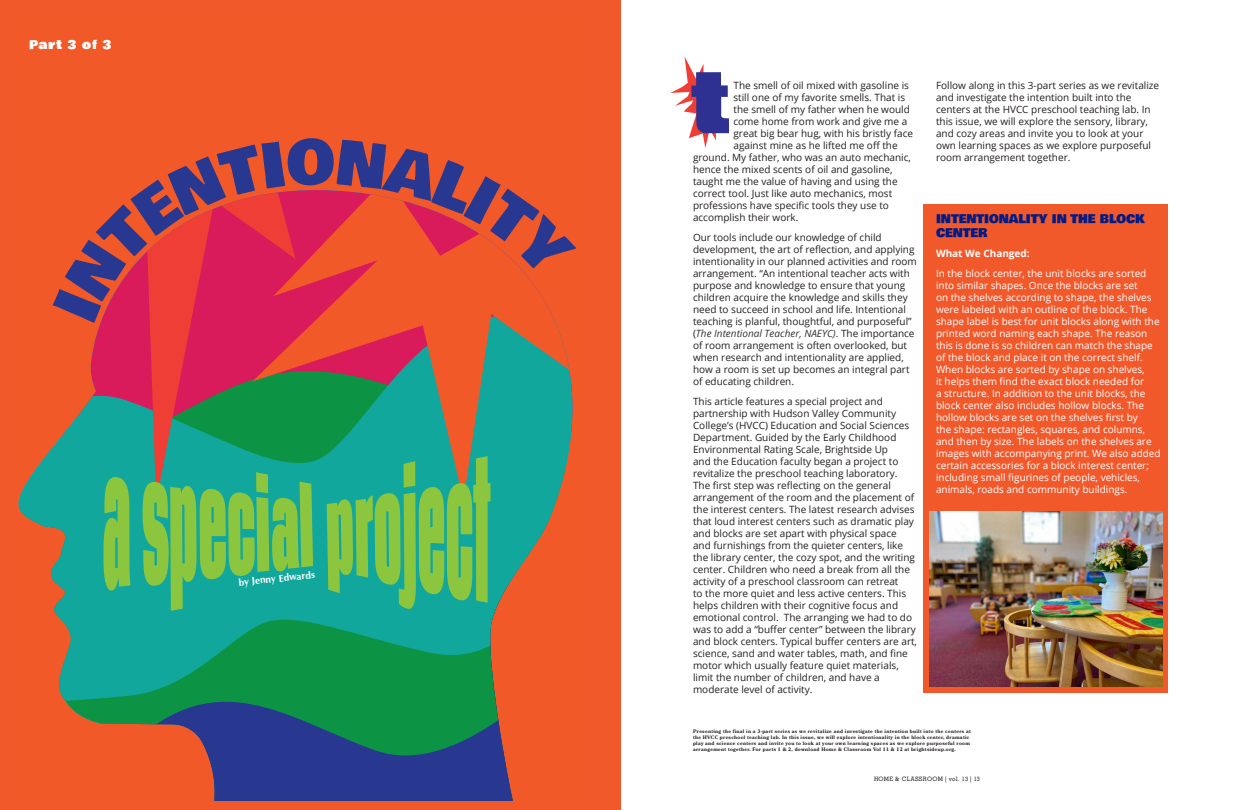
<style>
.page{position:relative;width:1242px;height:810px;background:#fff}
.page>*{position:absolute;margin:0;border:0;box-sizing:border-box;transform-origin:0 0}
.t1{font:82.3px "Bowlby One";color:#2e3092}
.t2{font:12px/14.4px "Bowlby One";color:#001c88}
.contents{font:12px "Bowlby One";letter-spacing:.06em;color:#fff}
.t3{font:10px/12px "Open Sans";color:#231f20}
.t4{font:10px/12px "Open Sans";color:#fff}
.t5{font:700 10px "Open Sans";color:#fff}
.t6{font:700 10px "Optima";color:#fff}
.t7{font:500 6px "Memphis";letter-spacing:.05em;color:#231f20}
.contents-2{font:700 5px/6px "Bookmania";letter-spacing:.06em;color:#231f20}
.s1{font-style:italic;color:#323133}
</style>
<div class="page">
<div style="left:0;top:0;width:621px;height:810px;background:#f1592b"></div>
<div style="left:923px;top:205px;width:245px;height:488px;background:#f1592b"></div>
<svg style="left:67px;top:703px;width:446px;height:98px"></svg>
<svg style="left:18px;top:394px;width:555px;height:162px;fill:#12a79d"></svg>
<svg style="left:296px;top:323px;width:276px;height:177px;fill:#12a79d"></svg>
<svg style="left:50px;top:556px;width:478px;height:147px;background:#29966c"></svg>
<svg style="left:18px;top:323px;width:278px;height:179px"></svg>
<svg style="left:103px;top:477px;width:27px;height:114px;background:#72bf50"></svg>
<svg style="left:143px;top:472px;width:170px;height:139px;background:#4fb66c"></svg>
<svg style="left:327px;top:456px;width:164px;height:153px;background:#54b669"></svg>
<svg style="left:670px;top:57px;width:46px;height:91px"></svg>
<img style="left:929px;top:512px;width:233px;height:174px">
<svg style="left:100px;top:190px;width:456px;height:133px"></svg>
<p class="contents" style="left:29px;top:35px;width:84px">Part 3 of 3</p>
<p class="t6" style="left:238px;top:577px;width:78px;rotate:-6deg">by Jenny Edwards</p>
<h1 class="t1" style="left:690px;top:42px;width:43px">t</h1>
<p class="t3" style="left:734px;top:79px;width:177px">The smell of oil mixed with gasoline is</p>
<p class="t3" style="left:734px;top:91px;width:173px">still one of my favorite smells. That is</p>
<p class="t3" style="left:734px;top:103px;width:178px">the smell of my father when he would</p>
<p class="t3" style="left:734px;top:115px;width:175px">come home from work and give me a</p>
<p class="t3" style="left:734px;top:127px;width:181px">great big bear hug, with his bristly face</p>
<p class="t3" style="left:734px;top:139px;width:166px">against mine as he lifted me off the</p>
<p class="t3" style="left:693px;top:151px;width:219px">ground. My father, who was an auto mechanic,</p>
<p class="t3" style="left:693px;top:163px;width:201px">hence the mixed scents of oil and gasoline,</p>
<p class="t3" style="left:693px;top:175px;width:206px">taught me the value of having and using the</p>
<p class="t3" style="left:693px;top:187px;width:201px">correct tool. Just like auto mechanics, most</p>
<p class="t3" style="left:693px;top:199px;width:197px">professions have specific tools they use to</p>
<p class="t3" style="left:693px;top:211px;width:107px">accomplish their work.</p>
<p class="t3" style="left:693px;top:231px;width:225px">Our tools include our knowledge of child development, the art of reflection, and applying intentionality in our planned activities and room arrangement. “An intentional teacher acts with purpose and knowledge to ensure that young children acquire the knowledge and skills they need to succeed in school and life. Intentional teaching is planful, thoughtful, and purposeful” (<span class="s1">The Intentional Teacher, NAEYC)</span>. The importance of room arrangement is often overlooked, but when research and intentionality are applied, how a room is set up becomes an integral part of educating children.</p>
<p class="t3" style="left:693px;top:395px;width:226px">This article features a special project and partnership with Hudson Valley Community College’s (HVCC) Education and Social Sciences Department. Guided by the Early Childhood Environmental Rating Scale, Brightside Up<br>and the Education faculty began a project to revitalize the preschool teaching laboratory.<br>The first step was reflecting on the general arrangement of the room and the placement of the interest centers. The latest research advises that loud interest centers such as dramatic play and blocks are set apart with physical space and furnishings from the quieter centers, like the library center, the cozy spot, and the writing center. Children who need a break from all the activity of a preschool classroom can retreat<br>to the more quiet and less active centers. This helps children with their cognitive focus and emotional control. The arranging we had to do was to add a “buffer center” between the library and block centers. Typical buffer centers are art, science, sand and water tables, math, and fine motor which usually feature quiet materials, limit the number of children, and have a moderate level of activity.</p>
<p class="t3" style="left:936px;top:79px;width:225px">Follow along in this 3-part series as we revitalize and investigate the intention built into the centers at the HVCC preschool teaching lab. In this issue, we will explore the sensory, library, and cozy areas and invite you to look at your own learning spaces as we explore purposeful room arrangement together.</p>
<p class="t2" style="left:936px;top:212px;width:210px">INTENTIONALITY IN THE BLOCK<br>CENTER</p>
<p class="t5" style="left:936px;top:247px;width:95px">What We Changed:</p>
<p class="t4" style="left:936px;top:268px;width:226px">In the block center, the unit blocks are sorted into similar shapes. Once the blocks are set<br>on the shelves according to shape, the shelves were labeled with an outline of the block. The shape label is best for unit blocks along with the printed word naming each shape. The reason this is done is so children can match the shape of the block and place it on the correct shelf.<br>When blocks are sorted by shape on shelves,<br>it helps them find the exact block needed for<br>a structure. In addition to the unit blocks, the block center also includes hollow blocks. The hollow blocks are set on the shelves first by<br>the shape: rectangles, squares, and columns, and then by size. The labels on the shelves are images with accompanying print. We also added certain accessories for a block interest center; including small figurines of people, vehicles, animals, roads and community buildings.</p>
<p class="contents-2" style="left:693px;top:728px;width:279px">Presenting the final in a 3-part series as we revitalize and investigate the intention built into the centers at the HVCC preschool teaching lab. In this issue, we will explore intentionality in the block center, dramatic play and science centers and invite you to look at your own learning spaces as we explore purposeful room arrangement together. For parts 1 &amp; 2, download Home &amp; Classroom Vol 11 &amp; 12 at brightsideup.org.</p>
<p class="t7" style="left:874px;top:776px;width:107px">HOME &amp; CLASSROOM | vol. 13 | 13</p>
</div>
